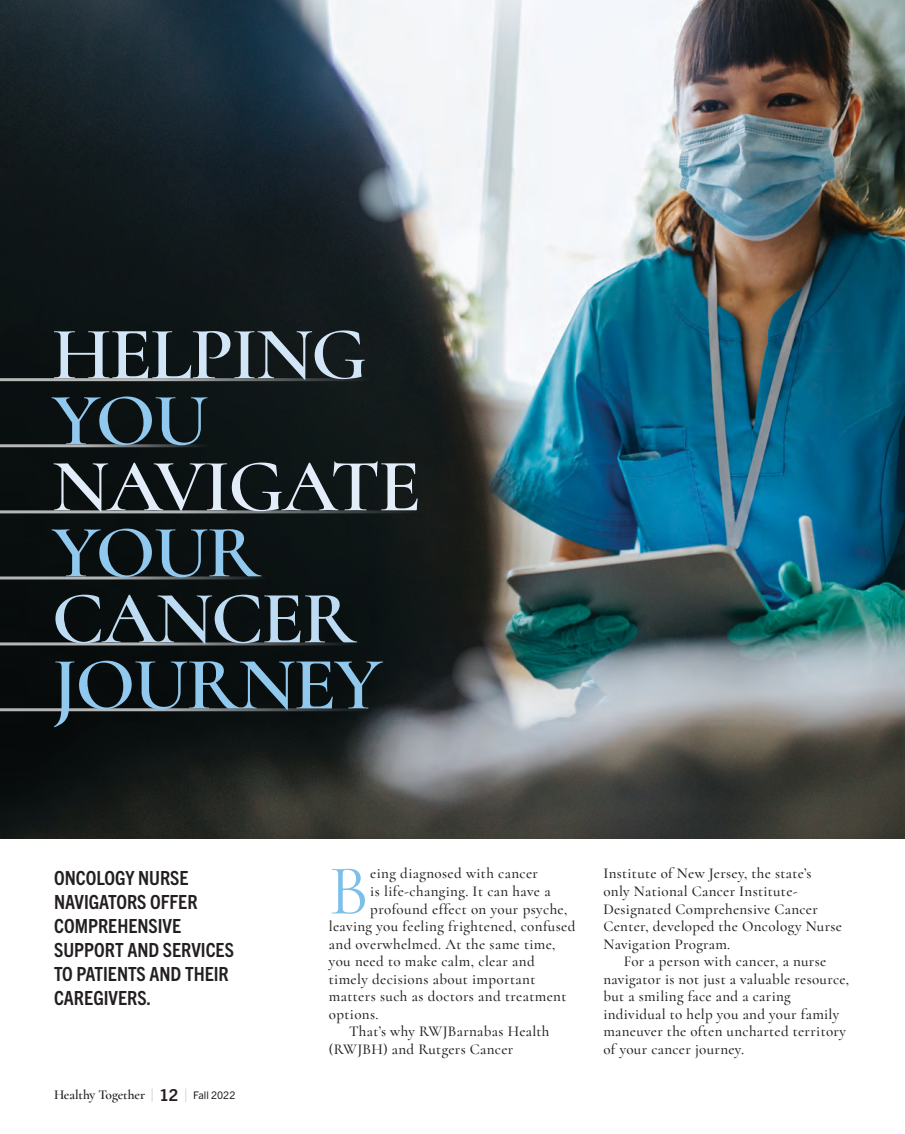
<style>
.page{position:relative;width:905px;height:1134px;background:#fff}
.page>*{position:absolute;margin:0;border:0;box-sizing:border-box;transform-origin:0 0}
.t1{font:600 75px "Cormorant";letter-spacing:-.03em;color:#91c8ed;scale:1.05 1}
.t2{font:600 75px "Cormorant";letter-spacing:-.03em;color:#e2edf9;scale:1.05 1}
.t3{font:600 75px "Cormorant";letter-spacing:-.03em;color:#d2e6f7;scale:1.05 1}
.t4{font:600 75px "Cormorant";letter-spacing:-.03em;color:#bddbf3;scale:1.05 1}
.t5{font:71.1px "Cormorant";color:#7cbfe9}
.t6{font:700 condensed 19.5px/24px "Trade Gothic Next LT Pro";color:#231f20}
.t7{font:500 15px/17.5px "Cormorant";letter-spacing:.02em;color:#231f20}
.t8{font:600 13.5px "Cormorant";letter-spacing:-.01em;color:#231f20}
.s1{font-family:"Trade Gothic Next LT Pro";font-weight:300;font-size:17.1px;color:#808285}
.s2{font-family:"Trade Gothic Next LT Pro";font-weight:700;font-size:16.5px}
.s3{font-family:"Trade Gothic Next LT Pro";font-weight:400;font-size:10.5px}
</style>
<div class="page">
<img style="left:0;top:0;width:905px;height:838px">
<hr style="left:0;top:378px;width:369px;height:3px;background:#fff">
<hr style="left:0;top:444px;width:208px;height:3px;background:#fff">
<hr style="left:0;top:510px;width:419px;height:3px;background:#fff">
<hr style="left:0;top:576px;width:267px;height:3px;background:#fff">
<hr style="left:0;top:642px;width:358px;height:3px;background:#fff">
<hr style="left:0;top:708px;width:369px;height:3px;background:#fff">
<svg style="left:358px;top:167px;width:56px;height:56px;background:#7b8b98"></svg>
<svg style="left:451px;top:645px;width:57px;height:56px;background:#606263"></svg>
<svg style="left:433px;top:225px;width:68px;height:65px;fill:#f4f6f8"></svg>
<h1 class="t3" style="left:52px;top:308px;width:302px">HELPING</h1>
<h1 class="t1" style="left:52px;top:374px;width:151px">YOU</h1>
<h1 class="t2" style="left:52px;top:440px;width:354px">NAVIGATE</h1>
<h1 class="t1" style="left:52px;top:506px;width:201px">YOUR</h1>
<h1 class="t4" style="left:52px;top:572px;width:292px">CANCER</h1>
<h1 class="t1" style="left:52px;top:638px;width:317px">JOURNEY</h1>
<h3 class="t6" style="left:54px;top:864px;width:181px">ONCOLOGY NURSE<br>NAVIGATORS OFFER<br>COMPREHENSIVE<br>SUPPORT AND SERVICES<br>TO PATIENTS AND THEIR<br>CAREGIVERS.</h3>
<p class="t8" style="left:54px;top:1086px;width:183px">Healthy Together <span class="s1">|</span> <span class="s2">12</span> <span class="s1">|</span> <span class="s3">Fall 2022</span></p>
<h2 class="t5" style="left:329px;top:847px;width:41px">B</h2>
<p class="t7" style="left:370px;top:864px;width:169px">eing diagnosed with cancer</p>
<p class="t7" style="left:370px;top:882px;width:182px">is life-changing. It can have a</p>
<p class="t7" style="left:370px;top:899px;width:199px">profound effect on your psyche,</p>
<p class="t7" style="left:329px;top:917px;width:248px">leaving you feeling frightened, confused</p>
<p class="t7" style="left:329px;top:934px;width:228px">and overwhelmed. At the same time,</p>
<p class="t7" style="left:329px;top:952px;width:207px">you need to make calm, clear and</p>
<p class="t7" style="left:329px;top:969px;width:208px">timely decisions about important</p>
<p class="t7" style="left:329px;top:987px;width:239px">matters such as doctors and treatment</p>
<p class="t7" style="left:329px;top:1005px;width:51px">options.</p>
<p class="t7" style="left:349px;top:1022px;width:202px">That’s why RWJBarnabas Health</p>
<p class="t7" style="left:329px;top:1040px;width:186px">(RWJBH) and Rutgers Cancer</p>
<p class="t7" style="left:603px;top:864px;width:240px">Institute of New Jersey, the state’s<br>only National Cancer Institute-<br>Designated Comprehensive Cancer<br>Center, developed the Oncology Nurse<br>Navigation Program.</p>
<p class="t7" style="left:603px;top:952px;width:247px;text-indent:20px">For a person with cancer, a nurse navigator is not just a valuable resource, but a smiling face and a caring individual to help you and your family maneuver the often uncharted territory of your cancer journey.</p>
</div>
